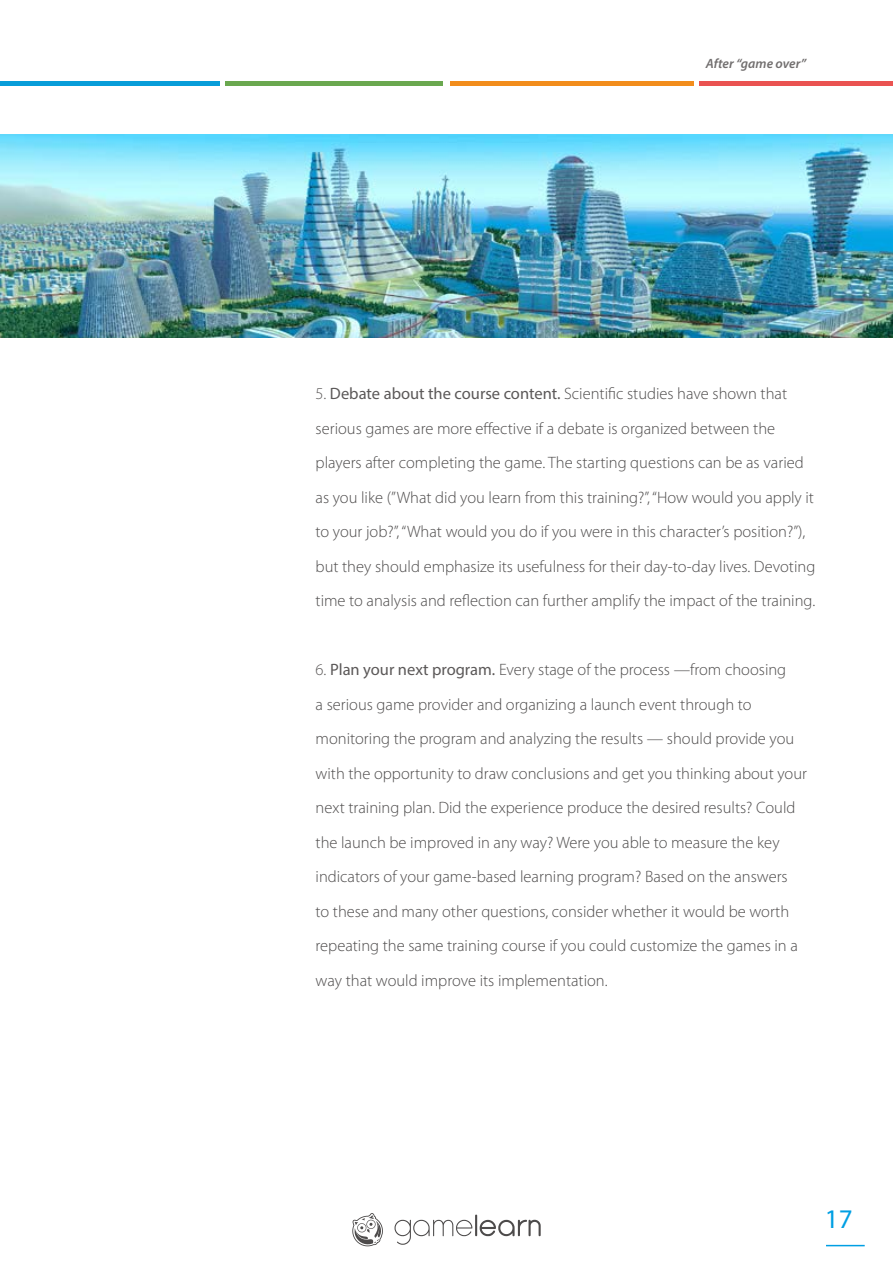
<style>
.page{position:relative;width:893px;height:1263px;background:#fff}
.page>*{position:absolute;margin:0;border:0;box-sizing:border-box;transform-origin:0 0}
.t1{font:27px "Myriad Pro";color:#009fe3}
.t2{font:300 16.5px/34.5px "Myriad Pro";color:#4d4b4b}
.t3{font:italic 600 13.5px "Myriad Pro";color:#716e6e}
.s1{color:#5b5858}
.s2{font-weight:400;color:#5b5858}
</style>
<div class="page">
<hr style="left:225px;top:82px;width:218px;height:4px;background:#6aa84f">
<hr style="left:450px;top:82px;width:243px;height:4px;background:#f28d1c">
<hr style="left:699px;top:82px;width:194px;height:4px;background:#ea5351">
<svg style="left:394px;top:1214px;width:147px;height:31px"></svg>
<svg style="left:352px;top:1213px;width:31px;height:33px"></svg>
<hr style="left:826px;top:1245px;width:39px;height:1px;background:#009fe3">
<hr style="left:0;top:82px;width:220px;height:4px;background:#089dd9">
<img style="left:0;top:134px;width:893px;height:204px">
<p class="t3" style="left:706px;top:54px;width:102px">After “game over”</p>
<p class="t2" style="left:316px;top:376px;width:501px"><span class="s1">5.</span> <span class="s2">Debate about the course content.</span> Scientific studies have shown that serious games are more effective if a debate is organized between the players after completing the game. The starting questions can be as varied as you like (”What did you learn from this training?”, “How would you apply it to your job?”, “What would you do if you were in this character’s position?”), but they should emphasize its usefulness for their day-to-day lives. Devoting time to analysis and reflection can further amplify the impact of the training.</p>
<p class="t2" style="left:316px;top:652px;width:493px"><span class="s1">6.</span> <span class="s2">Plan your next program.</span> Every stage of the process —from choosing<br>a serious game provider and organizing a launch event through to monitoring the program and analyzing the results — should provide you with the opportunity to draw conclusions and get you thinking about your next training plan. Did the experience produce the desired results? Could the launch be improved in any way? Were you able to measure the key indicators of your game-based learning program? Based on the answers<br>to these and many other questions, consider whether it would be worth repeating the same training course if you could customize the games in a way that would improve its implementation.</p>
<h1 class="t1" style="left:825px;top:1202px;width:29px">17</h1>
</div>
